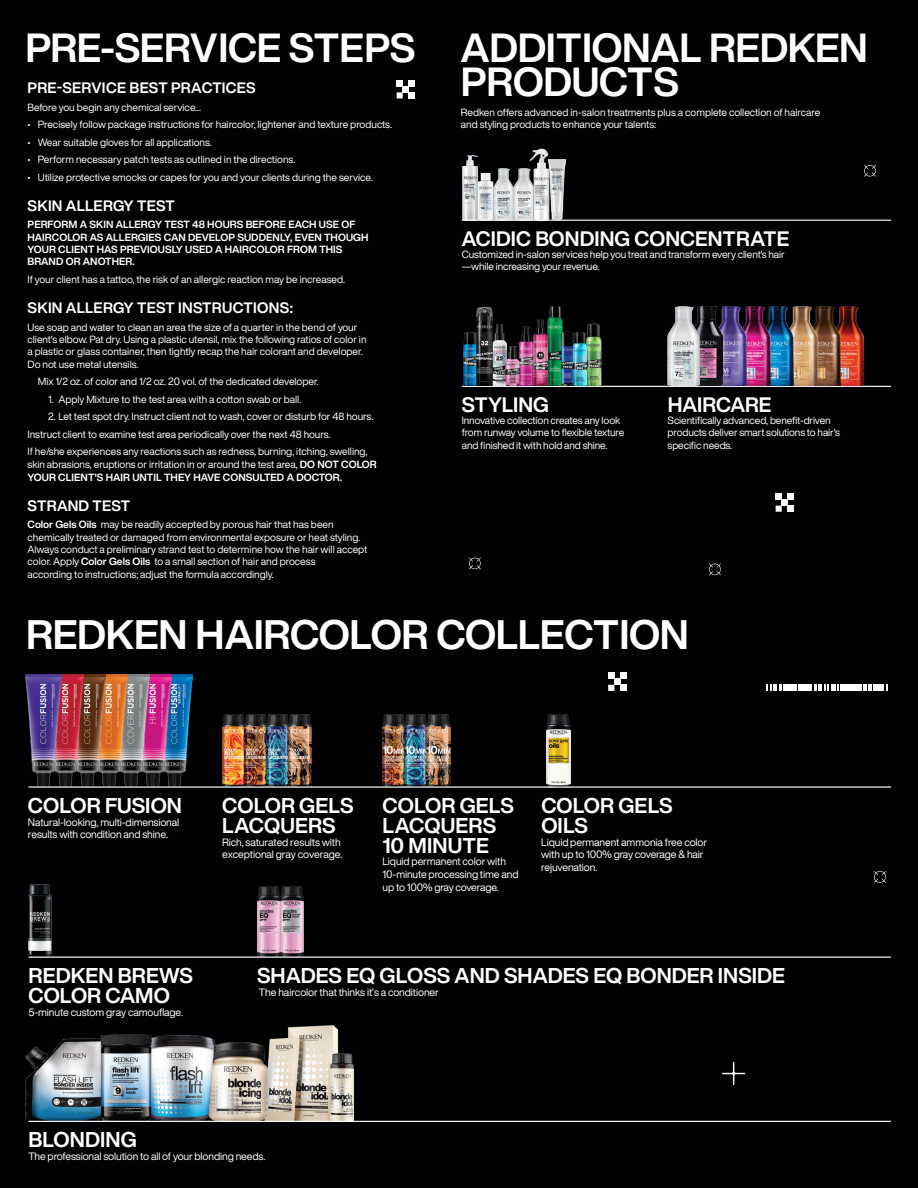
<style>
.page{position:relative;width:918px;height:1188px;background:#000103}
.page>*{position:absolute;margin:0;border:0;box-sizing:border-box;transform-origin:0 0}
.t1{font:700 40.5px "Helvetica Now Display";letter-spacing:-.01em;color:#fff}
.t2{font:700 39.9px/34.2px "Helvetica Now Display";letter-spacing:-.005em;color:#fff}
.t3{font:700 21px/19.8px "Helvetica Now Display";color:#fff}
.t4{font:700 20.55px "Helvetica Now Display";letter-spacing:.005em;color:#fff}
.t5{font:700 14.85px "Helvetica Now Display";letter-spacing:.02em;color:#fff}
.t6{font:10.5px/12.6px "Helvetica Now Display";letter-spacing:-.01em;color:#fff}
.t7{font:10.35px/12.3px "Helvetica Now Display";color:#fff}
.t8{font:700 10.35px/12.3px "Helvetica Now Display";letter-spacing:.01em;color:#fff}
.t9{font:10.35px "Helvetica Now Display";letter-spacing:-.02em;color:#fff}
.s1{font-weight:700}
</style>
<div class="page">
<hr style="left:462px;top:386px;width:429px;height:1px;background:#fff">
<img style="left:462px;top:330px;width:15px;height:56px">
<img style="left:519px;top:326px;width:12px;height:60px">
<img style="left:493px;top:325px;width:13px;height:61px">
<img style="left:505px;top:347px;width:14px;height:39px">
<img style="left:549px;top:306px;width:14px;height:80px">
<img style="left:587px;top:323px;width:14px;height:63px">
<img style="left:477px;top:306px;width:16px;height:80px">
<img style="left:531px;top:318px;width:19px;height:68px">
<img style="left:560px;top:330px;width:13px;height:56px">
<img style="left:573px;top:332px;width:14px;height:54px">
<img style="left:478px;top:172px;width:15px;height:48px">
<img style="left:493px;top:168px;width:35px;height:52px">
<img style="left:550px;top:160px;width:16px;height:60px">
<img style="left:463px;top:155px;width:15px;height:65px">
<img style="left:528px;top:148px;width:22px;height:74px">
<hr style="left:462px;top:220px;width:429px;height:1px;background:#fff">
<img style="left:841px;top:307px;width:23px;height:79px">
<img style="left:817px;top:307px;width:24px;height:79px">
<img style="left:794px;top:307px;width:23px;height:79px">
<img style="left:770px;top:307px;width:24px;height:79px">
<img style="left:747px;top:307px;width:23px;height:79px">
<img style="left:723px;top:307px;width:24px;height:79px">
<img style="left:699px;top:307px;width:24px;height:79px">
<img style="left:668px;top:307px;width:31px;height:79px">
<svg style="left:864px;top:165px;width:12px;height:12px"></svg>
<svg style="left:469px;top:557px;width:12px;height:12px"></svg>
<svg style="left:709px;top:563px;width:12px;height:12px"></svg>
<svg style="left:397px;top:80px;width:18px;height:18px"></svg>
<svg style="left:776px;top:494px;width:18px;height:18px"></svg>
<img style="left:257px;top:886px;width:46px;height:71px">
<img style="left:222px;top:715px;width:44px;height:71px">
<img style="left:266px;top:715px;width:46px;height:71px">
<img style="left:383px;top:715px;width:67px;height:71px">
<img style="left:28px;top:885px;width:24px;height:72px">
<img style="left:171px;top:674px;width:22px;height:112px">
<img style="left:149px;top:674px;width:22px;height:112px">
<img style="left:127px;top:674px;width:22px;height:112px">
<img style="left:106px;top:674px;width:21px;height:112px">
<img style="left:84px;top:674px;width:22px;height:112px">
<img style="left:62px;top:674px;width:22px;height:112px">
<img style="left:26px;top:674px;width:36px;height:112px">
<hr style="left:28px;top:957px;width:863px;height:1px;background:#fff">
<img style="left:546px;top:715px;width:24px;height:71px">
<hr style="left:28px;top:786px;width:863px;height:2px;background:#fff">
<img style="left:217px;top:1043px;width:48px;height:78px">
<img style="left:265px;top:1026px;width:88px;height:95px">
<img style="left:155px;top:1035px;width:62px;height:86px">
<img style="left:26px;top:1039px;width:72px;height:82px">
<img style="left:98px;top:1034px;width:57px;height:87px">
<hr style="left:28px;top:1121px;width:863px;height:1px;background:#fff">
<div style="left:873px;top:684px;width:6px;height:7px;background:#fff"></div>
<svg style="left:863px;top:684px;width:8px;height:7px"></svg>
<svg style="left:881px;top:684px;width:7px;height:7px"></svg>
<svg style="left:814px;top:684px;width:25px;height:7px"></svg>
<svg style="left:766px;top:684px;width:16px;height:7px"></svg>
<div style="left:798px;top:684px;width:14px;height:7px;background:#fff"></div>
<div style="left:783px;top:684px;width:14px;height:7px;background:#fff"></div>
<div style="left:840px;top:684px;width:22px;height:7px;background:#fff"></div>
<svg style="left:722px;top:1062px;width:23px;height:23px"></svg>
<svg style="left:874px;top:871px;width:12px;height:12px"></svg>
<div style="left:621px;top:672px;width:6px;height:7px;background:#fff"></div>
<div style="left:614px;top:679px;width:7px;height:6px;background:#fff"></div>
<div style="left:608px;top:672px;width:6px;height:7px;background:#fff"></div>
<svg style="left:608px;top:685px;width:6px;height:6px"></svg>
<svg style="left:621px;top:685px;width:6px;height:6px"></svg>
<p class="t2" style="left:26px;top:31px;width:391px">PRE-SERVICE STEPS</p>
<p class="t5" style="left:28px;top:78px;width:230px">PRE-SERVICE BEST PRACTICES</p>
<p class="t7" style="left:28px;top:101px;width:175px">Before you begin any chemical service...</p>
<p class="t7" style="left:28px;top:118px;width:366px">• Precisely follow package instructions for haircolor, lightener and texture products.</p>
<p class="t7" style="left:28px;top:136px;width:186px">• Wear suitable gloves for all applications.</p>
<p class="t7" style="left:28px;top:153px;width:269px">• Perform necessary patch tests as outlined in the directions.</p>
<p class="t7" style="left:28px;top:171px;width:347px">• Utilize protective smocks or capes for you and your clients during the service.</p>
<p class="t5" style="left:28px;top:195px;width:149px">SKIN ALLERGY TEST</p>
<p class="t8" style="left:28px;top:219px;width:343px">PERFORM A SKIN ALLERGY TEST 48 HOURS BEFORE EACH USE OF HAIRCOLOR AS ALLERGIES CAN DEVELOP SUDDENLY, EVEN THOUGH YOUR CLIENT HAS PREVIOUSLY USED A HAIRCOLOR FROM THIS BRAND OR ANOTHER.</p>
<p class="t7" style="left:28px;top:273px;width:319px">If your client has a tattoo, the risk of an allergic reaction may be increased.</p>
<p class="t5" style="left:28px;top:298px;width:267px">SKIN ALLERGY TEST INSTRUCTIONS:</p>
<p class="t7" style="left:28px;top:321px;width:341px">Use soap and water to clean an area the size of a quarter in the bend of your client's elbow. Pat dry. Using a plastic utensil, mix the following ratios of color in a plastic or glass container, then tightly recap the hair colorant and developer.<br>Do not use metal utensils.</p>
<p class="t7" style="left:38px;top:375px;width:282px">Mix 1/2 oz. of color and 1/2 oz. 20 vol. of the dedicated developer.</p>
<p class="t7" style="left:48px;top:393px;width:255px">1. Apply Mixture to the test area with a cotton swab or ball.</p>
<p class="t7" style="left:48px;top:410px;width:327px">2. Let test spot dry. Instruct client not to wash, cover or disturb for 48 hours.</p>
<p class="t7" style="left:28px;top:428px;width:305px">Instruct client to examine test area periodically over the next 48 hours.</p>
<p class="t7" style="left:28px;top:445px;width:351px">If he/she experiences any reactions such as redness, burning, itching, swelling, skin abrasions, eruptions or irritation in or around the test area, <span class="s1">DO NOT COLOR<br>YOUR CLIENT'S HAIR UNTIL THEY HAVE CONSULTED A DOCTOR.</span></p>
<p class="t5" style="left:28px;top:495px;width:104px">STRAND TEST</p>
<p class="t7" style="left:28px;top:518px;width:341px"><span class="s1">Color Gels Oils</span> may be readily accepted by porous hair that has been chemically treated or damaged from environmental exposure or heat styling.<br>Always conduct a preliminary strand test to determine how the hair will accept color. Apply <span class="s1">Color Gels Oils</span> to a small section of hair and process<br>according to instructions; adjust the formula accordingly.</p>
<p class="t2" style="left:461px;top:31px;width:409px">ADDITIONAL REDKEN<br>PRODUCTS</p>
<p class="t7" style="left:461px;top:106px;width:361px">Redken offers advanced in-salon treatments plus a complete collection of haircare and styling products to enhance your talents:</p>
<p class="t4" style="left:462px;top:224px;width:329px">ACIDIC BONDING CONCENTRATE</p>
<p class="t7" style="left:462px;top:248px;width:324px">Customized in-salon services help you treat and transform every client's hair —while increasing your revenue.</p>
<p class="t4" style="left:462px;top:390px;width:89px">STYLING</p>
<p class="t7" style="left:462px;top:414px;width:160px">Innovative collection creates any look</p>
<p class="t9" style="left:462px;top:426px;width:164px">from runway volume to flexible texture</p>
<p class="t7" style="left:462px;top:439px;width:147px">and finished it with hold and shine.</p>
<p class="t4" style="left:668px;top:390px;width:105px">HAIRCARE</p>
<p class="t7" style="left:668px;top:414px;width:165px">Scientifically advanced, benefit-driven</p>
<p class="t7" style="left:668px;top:427px;width:174px">products deliver smart solutions to hair's specific needs.</p>
<p class="t1" style="left:26px;top:606px;width:664px">REDKEN HAIRCOLOR COLLECTION</p>
<p class="t3" style="left:28px;top:796px;width:156px">COLOR FUSION</p>
<p class="t6" style="left:28px;top:816px;width:153px">Natural-looking, multi-dimensional results with condition and shine.</p>
<p class="t3" style="left:28px;top:966px;width:166px">REDKEN BREWS</p>
<p class="t3" style="left:28px;top:986px;width:143px">COLOR CAMO</p>
<p class="t6" style="left:28px;top:1006px;width:156px">5-minute custom gray camouflage.</p>
<p class="t3" style="left:222px;top:796px;width:133px">COLOR GELS<br>LACQUERS</p>
<p class="t6" style="left:222px;top:835px;width:122px">Rich, saturated results with exceptional gray coverage.</p>
<p class="t3" style="left:383px;top:796px;width:133px">COLOR GELS<br>LACQUERS<br>10 MINUTE</p>
<p class="t6" style="left:383px;top:855px;width:137px">Liquid permanent color with<br>10-minute processing time and up to 100% gray coverage.</p>
<p class="t3" style="left:541px;top:796px;width:133px">COLOR GELS</p>
<p class="t3" style="left:541px;top:816px;width:48px">OILS</p>
<p class="t6" style="left:541px;top:835px;width:167px">Liquid permanent ammonia free color with up to 100% gray coverage &amp; hair rejuvenation.</p>
<p class="t3" style="left:257px;top:966px;width:529px">SHADES EQ GLOSS AND SHADES EQ BONDER INSIDE</p>
<p class="t6" style="left:259px;top:986px;width:181px">The haircolor that thinks it’s a conditioner</p>
<p class="t3" style="left:29px;top:1130px;width:110px">BLONDING</p>
<p class="t6" style="left:28px;top:1150px;width:239px">The professional solution to all of your blonding needs.</p>
</div>
